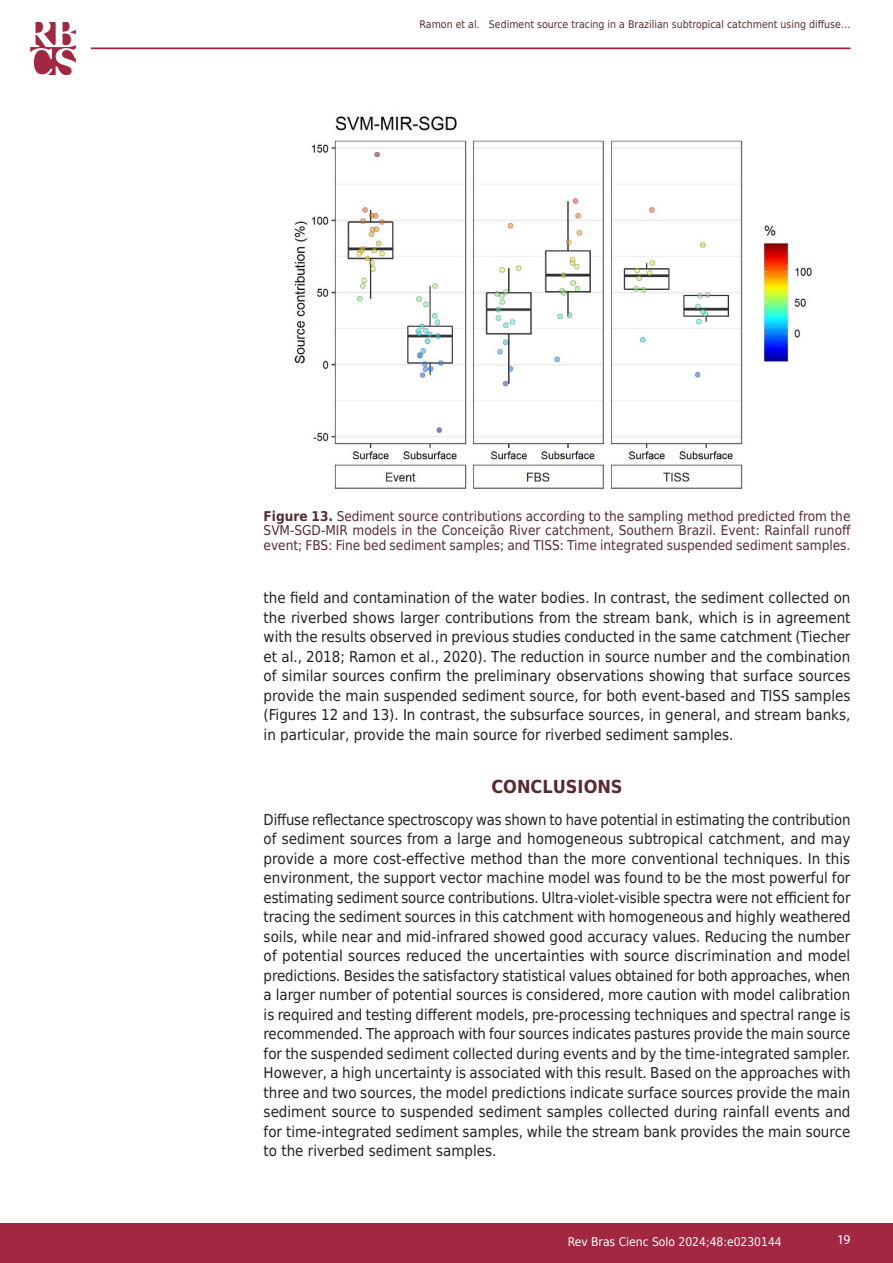
<style>
.page{position:relative;width:893px;height:1263px;background:#fff}
.page>*{position:absolute;margin:0;border:0;box-sizing:border-box;transform-origin:0 0}
.Subtítulo_1{font:700 18px "DejaVu Sans Condensed";color:#582931}
.Texto__EN{font:15px/19.5px "DejaVu Sans Condensed";color:#231f20;text-align:justify}
.Tabela_Figura_Título{font:13.5px/14.2px "DejaVu Sans Condensed";color:#582931;text-align:justify}
.t1{font:13.5px "Myriad Pro";color:#fff}
.t2{font:12px "DejaVu Sans Condensed";color:#fff}
.t3{font:10.5px "DejaVu Sans Condensed";color:#582931}
.s1{font-weight:700}
</style>
<div class="page">
<div style="left:0;top:1223px;width:893px;height:40px;background:#a22842"></div>
<hr style="left:91px;top:47px;width:759px;height:2px;background:#a22842">
<svg style="left:30px;top:22px;width:46px;height:52px"></svg>
<img style="left:293px;top:116px;width:519px;height:373px">
<p class="t3" style="left:420px;top:15px;width:432px">Ramon et al. Sediment source tracing in a Brazilian subtropical catchment using diffuse…</p>
<p class="Tabela_Figura_Título" style="left:264px;top:509px;width:588px"><span class="s1">Figure 13.</span> Sediment source contributions according to the sampling method predicted from the SVM-SGD-MIR models in the Conceição River catchment, Southern Brazil. Event: Rainfall runoff event; FBS: Fine bed sediment samples; and TISS: Time integrated suspended sediment samples.</p>
<p class="Texto__EN" style="left:264px;top:588px;width:588px">the field and contamination of the water bodies. In contrast, the sediment collected on the riverbed shows larger contributions from the stream bank, which is in agreement with the results observed in previous studies conducted in the same catchment (Tiecher et al., 2018; Ramon et al., 2020). The reduction in source number and the combination of similar sources confirm the preliminary observations showing that surface sources provide the main suspended sediment source, for both event-based and TISS samples (Figures 12 and 13). In contrast, the subsurface sources, in general, and stream banks, in particular, provide the main source for riverbed sediment samples.</p>
<p class="Subtítulo_1" style="left:491px;top:771px;width:133px">CONCLUSIONS</p>
<p class="Texto__EN" style="left:264px;top:809px;width:588px">Diffuse reflectance spectroscopy was shown to have potential in estimating the contribution of sediment sources from a large and homogeneous subtropical catchment, and may provide a more cost-effective method than the more conventional techniques. In this environment, the support vector machine model was found to be the most powerful for estimating sediment source contributions. Ultra-violet-visible spectra were not efficient for tracing the sediment sources in this catchment with homogeneous and highly weathered soils, while near and mid-infrared showed good accuracy values. Reducing the number of potential sources reduced the uncertainties with source discrimination and model predictions. Besides the satisfactory statistical values obtained for both approaches, when a larger number of potential sources is considered, more caution with model calibration is required and testing different models, pre-processing techniques and spectral range is recommended. The approach with four sources indicates pastures provide the main source for the suspended sediment collected during events and by the time-integrated sampler.<br>However, a high uncertainty is associated with this result. Based on the approaches with three and two sources, the model predictions indicate surface sources provide the main sediment source to suspended sediment samples collected during rainfall events and for time-integrated sediment samples, while the stream bank provides the main source to the riverbed sediment samples.</p>
<p class="t2" style="left:568px;top:1231px;width:215px">Rev Bras Cienc Solo 2024;48:e0230144</p>
<p class="t1" style="left:837px;top:1231px;width:15px">19</p>
</div>
